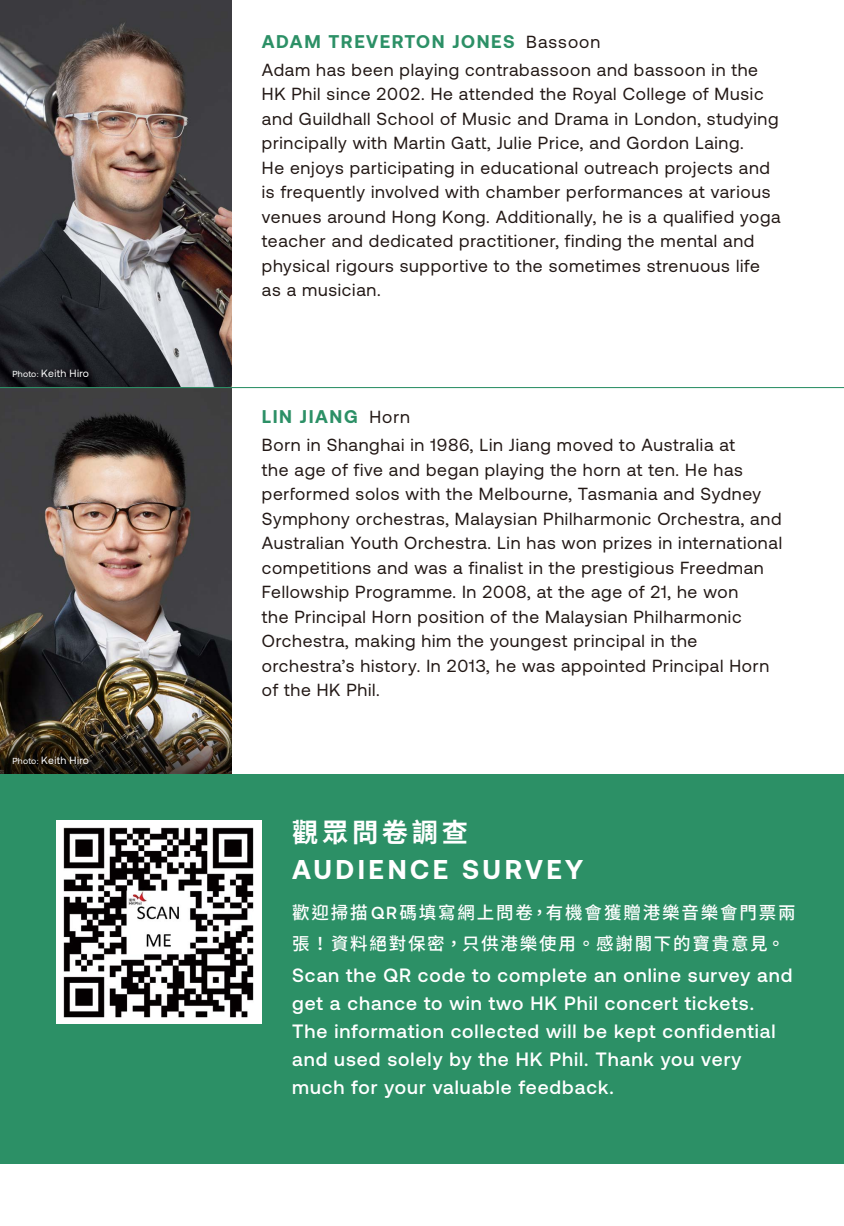
<style>
.page{position:relative;width:844px;height:1226px;background:#fff}
.page>*{position:absolute;margin:0;border:0;box-sizing:border-box;transform-origin:0 0}
.t1{font:700 27.12px "Aeonik";letter-spacing:.13em;color:#fff}
.t2{font:700 26.25px "Noto Sans HK";letter-spacing:.14em;color:#fff}
.t3{font:500 19.25px/28px "Aeonik";letter-spacing:.05em;color:#fff}
.t4{font:700 18.38px "Aeonik";letter-spacing:.085em;color:#2c9066}
.t5{font:17.5px/24.5px "Aeonik";letter-spacing:.04em;color:#221815}
.t6{font:500 17.5px/31.5px "Noto Sans HK";letter-spacing:.105em;color:#fff}
.t7{font:10.5px "Aeonik";letter-spacing:.03em;color:#fff}
.s1{font-size:8.75px}
.s2{font-weight:400;font-size:17.5px;color:#221815}
.s3{font-family:"Aeonik"}
</style>
<div class="page">
<img style="left:0;top:0;width:231px;height:717px">
<img style="left:0;top:717px;width:231px;height:57px">
<div style="left:0;top:774px;width:843px;height:389px;background:#2c9066"></div>
<div style="left:56px;top:820px;width:205px;height:203px;background:#fff"></div>
<img style="left:64px;top:827px;width:190px;height:190px">
<hr style="left:0;top:387px;width:843px;height:1px;background:#2c9066">
<p class="t7" style="left:12px;top:367px;width:78px"><span class="s1">Photo:</span> Keith Hiro</p>
<p class="t7" style="left:12px;top:754px;width:78px"><span class="s1">Photo:</span> Keith Hiro</p>
<p class="t4" style="left:262px;top:31px;width:340px">ADAM TREVERTON JONES <span class="s2">Bassoon</span></p>
<p class="t5" style="left:262px;top:57px;width:520px">Adam has been playing contrabassoon and bassoon in the HK Phil since 2002. He attended the Royal College of Music and Guildhall School of Music and Drama in London, studying principally with Martin Gatt, Julie Price, and Gordon Laing.<br>He enjoys participating in educational outreach projects and is frequently involved with chamber performances at various venues around Hong Kong. Additionally, he is a qualified yoga teacher and dedicated practitioner, finding the mental and physical rigours supportive to the sometimes strenuous life as a musician.</p>
<p class="t4" style="left:262px;top:406px;width:150px">LIN JIANG <span class="s2">Horn</span></p>
<p class="t5" style="left:262px;top:433px;width:521px">Born in Shanghai in 1986, Lin Jiang moved to Australia at<br>the age of five and began playing the horn at ten. He has performed solos with the Melbourne, Tasmania and Sydney Symphony orchestras, Malaysian Philharmonic Orchestra, and Australian Youth Orchestra. Lin has won prizes in international competitions and was a finalist in the prestigious Freedman Fellowship Programme. In 2008, at the age of 21, he won<br>the Principal Horn position of the Malaysian Philharmonic Orchestra, making him the youngest principal in the orchestra’s history. In 2013, he was appointed Principal Horn of the HK Phil.</p>
<h2 class="t2" style="left:292px;top:817px;width:177px">觀眾問卷調查</h2>
<h1 class="t1" style="left:292px;top:853px;width:292px">AUDIENCE SURVEY</h1>
<p class="t6" style="left:292px;top:897px;width:505px">歡迎掃描<span class="s3">QR</span>碼填寫網上問卷，有機會獲贈港樂音樂會門票兩張！資料絕對保密，只供港樂使用。感謝閣下的寶貴意見。</p>
<p class="t3" style="left:292px;top:961px;width:501px">Scan the QR code to complete an online survey and get a chance to win two HK Phil concert tickets.<br>The information collected will be kept confidential and used solely by the HK Phil. Thank you very much for your valuable feedback.</p>
</div>
